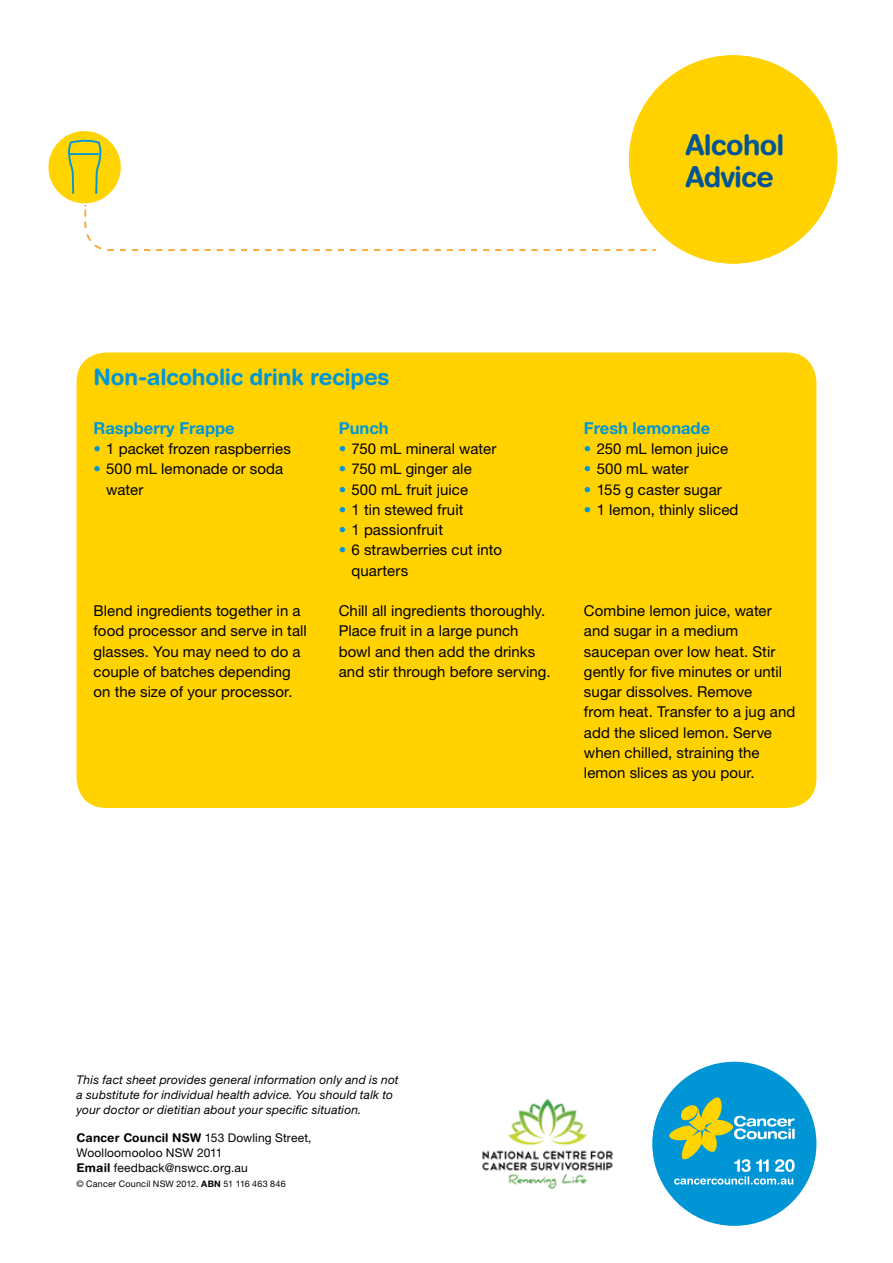
<style>
.page{position:relative;width:893px;height:1263px;background:#fff}
.page>*{position:absolute;margin:0;border:0;box-sizing:border-box;transform-origin:0 0}
._1__Sub_Title{font:700 28.5px/31.5px "Helvetica Rounded LT Std";letter-spacing:-.02em;color:#005596}
._4__Box_Heading{font:700 22.5px "Helvetica Rounded LT Std";letter-spacing:-.01em;color:#0096d6}
.C_Head_Box_Head{font:700 16.5px "Helvetica Neue LT Std";color:#0096d6}
._3__Body_Copy{font:15px/20.2px "Helvetica Neue LT Std";letter-spacing:.005em;color:#000}
.Fine_print{font:italic 12px/15px "Helvetica Neue LT Std";letter-spacing:.015em;color:#000}
.Fine_print-2{font:12px/15px "Helvetica Neue LT Std";letter-spacing:.01em;color:#000}
.Fine_print-3{font:9px "Helvetica Neue LT Std";letter-spacing:.02em;color:#000}
.s1{color:#0096d6}
.s2{font-family:"Helvetica Rounded LT Std";font-weight:700}
.s3{font-weight:700}
</style>
<div class="page">
<div style="left:77px;top:352px;width:739px;height:456px;background:#ffd200;border-radius:30px"></div>
<div style="left:629px;top:55px;width:208px;height:209px;background:#ffd200;border-radius:50%"></div>
<div style="left:48px;top:130px;width:74px;height:74px;background:#ffd400;border-radius:50%"></div>
<div style="left:47px;top:129px;width:75px;height:76px;border:2px solid #fff;border-radius:50%"></div>
<svg style="left:67px;top:138px;width:590px;height:113px"></svg>
<hr style="left:70px;top:153px;width:29px;height:2px;background:#0096d6">
<div style="left:652px;top:1062px;width:164px;height:164px;background:#0096d6;border-radius:50%"></div>
<svg style="left:669px;top:1097px;width:126px;height:87px"></svg>
<img style="left:482px;top:1098px;width:131px;height:91px">
<p class="_1__Sub_Title" style="left:685px;top:129px;width:101px">Alcohol<br>Advice</p>
<p class="_4__Box_Heading" style="left:94px;top:363px;width:298px">Non-alcoholic drink recipes</p>
<p class="C_Head_Box_Head" style="left:94px;top:418px;width:143px">Raspberry Frappe</p>
<p class="_3__Body_Copy" style="left:94px;top:438px;width:199px"><span class="s1">•</span> 1 packet frozen raspberries</p>
<p class="_3__Body_Copy" style="left:106px;top:459px;width:179px;text-indent:-13px"><span class="s1">•</span> 500 mL lemonade or soda water</p>
<p class="C_Head_Box_Head" style="left:339px;top:418px;width:51px">Punch</p>
<p class="_3__Body_Copy" style="left:339px;top:438px;width:159px"><span class="s1">•</span> 750 mL mineral water</p>
<p class="_3__Body_Copy" style="left:339px;top:459px;width:134px"><span class="s1">•</span> 750 mL ginger ale</p>
<p class="_3__Body_Copy" style="left:339px;top:479px;width:131px"><span class="s1">•</span> 500 mL fruit juice</p>
<p class="_3__Body_Copy" style="left:339px;top:499px;width:126px"><span class="s1">•</span> 1 tin stewed fruit</p>
<p class="_3__Body_Copy" style="left:339px;top:519px;width:106px"><span class="s1">•</span> 1 passionfruit</p>
<p class="_3__Body_Copy" style="left:351px;top:540px;width:152px;text-indent:-13px"><span class="s1">•</span> 6 strawberries cut into quarters</p>
<p class="_3__Body_Copy" style="left:339px;top:600px;width:213px">Chill all ingredients thoroughly.<br>Place fruit in a large punch bowl and then add the drinks and stir through before serving.</p>
<p class="_3__Body_Copy" style="left:94px;top:600px;width:215px">Blend ingredients together in a food processor and serve in tall glasses. You may need to do a couple of batches depending on the size of your processor.</p>
<p class="C_Head_Box_Head" style="left:584px;top:418px;width:128px">Fresh lemonade</p>
<p class="_3__Body_Copy" style="left:584px;top:438px;width:146px"><span class="s1">•</span> 250 mL lemon juice</p>
<p class="_3__Body_Copy" style="left:584px;top:459px;width:106px"><span class="s1">•</span> 500 mL water</p>
<p class="_3__Body_Copy" style="left:584px;top:479px;width:139px"><span class="s1">•</span> 155 g caster sugar</p>
<p class="_3__Body_Copy" style="left:584px;top:499px;width:156px"><span class="s1">•</span> 1 lemon, thinly sliced</p>
<p class="_3__Body_Copy" style="left:584px;top:600px;width:213px">Combine lemon juice, water and sugar in a medium saucepan over low heat. Stir gently for five minutes or until sugar dissolves. Remove<br>from heat. Transfer to a jug and add the sliced lemon. Serve when chilled, straining the lemon slices as you pour.</p>
<p class="Fine_print" style="left:77px;top:1072px;width:324px">This fact sheet provides general information only and is not a substitute for individual health advice. You should talk to your doctor or dietitian about your specific situation.</p>
<p class="Fine_print-2" style="left:77px;top:1130px;width:237px"><span class="s2">Cancer Council NSW</span> 153 Dowling Street,<br>Woolloomooloo NSW 2011</p>
<p class="Fine_print-2" style="left:77px;top:1160px;width:173px"><span class="s2">Email</span> feedback@nswcc.org.au</p>
<p class="Fine_print-3" style="left:77px;top:1178px;width:211px">© Cancer Council NSW 2012. <span class="s3">ABN</span> 51 116 463 846</p>
</div>
